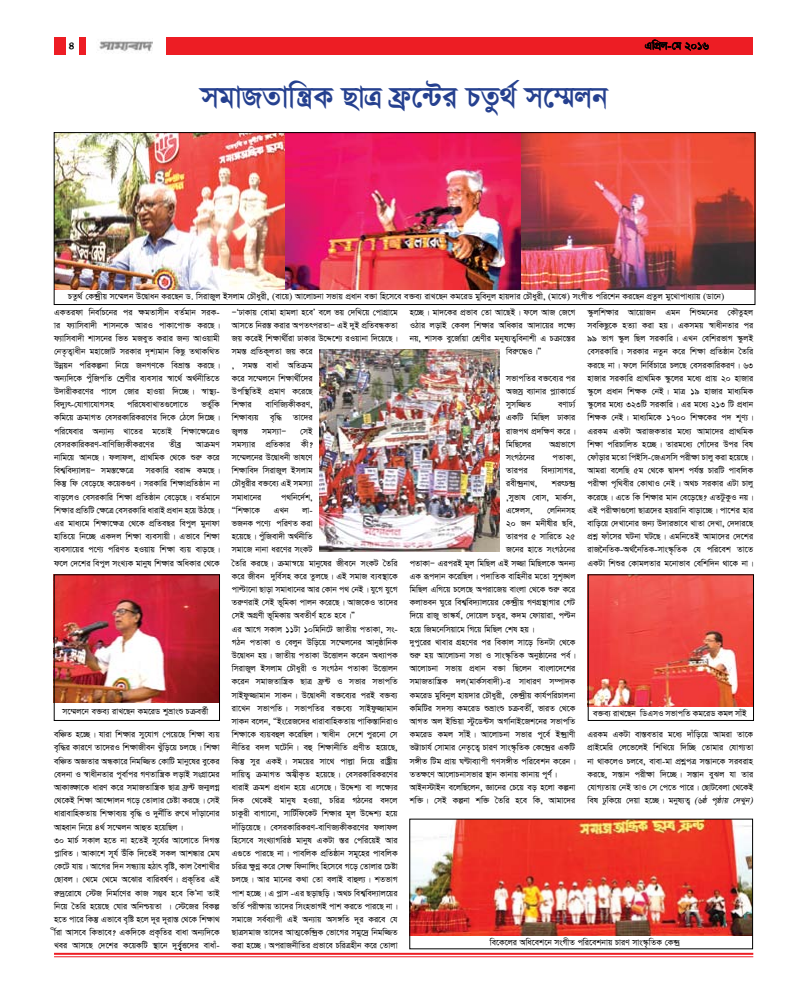
<style>
.page{position:relative;width:807px;height:1008px;background:#fff}
.page>*{position:absolute;margin:0;border:0;box-sizing:border-box;transform-origin:0 0}
.t1{font:38px "Sutonny MJ Bold";color:#25408f}
.t2{font:14px "Sutonny MJ Bold";color:#000}
.t3{font:11px/13.2px "Sutonny MJ";color:#000;text-align:justify}
.s1{font-family:"Sutonny MJ Italic"}
</style>
<div class="page">
<hr style="left:54px;top:957px;width:699px;height:1px;background:#ed1d24">
<hr style="left:54px;top:953px;width:699px;height:2px;background:#ed1d24">
<div style="left:54px;top:37px;width:12px;height:17px;background:#ed1d24"></div>
<div style="left:166px;top:37px;width:586px;height:17px;background:#ed1d24"></div>
<div style="left:79px;top:37px;width:6px;height:17px;background:#ed1d24"></div>
<img style="left:99px;top:41px;width:54px;height:12px">
<img style="left:56px;top:134px;width:230px;height:156px">
<img style="left:286px;top:134px;width:467px;height:156px">
<img style="left:319px;top:349px;width:180px;height:202px">
<div style="left:54px;top:132px;width:701px;height:173px;border:1px solid #000"></div>
<img style="left:590px;top:577px;width:161px;height:130px">
<img style="left:56px;top:577px;width:162px;height:126px">
<div style="left:54px;top:575px;width:166px;height:146px;border:1px solid #000"></div>
<img style="left:411px;top:821px;width:339px;height:114px">
<p class="t2" style="left:69px;top:37px;width:8px">4</p>
<p class="t2" style="left:644px;top:38px;width:66px">GWCÖJ-†G 2016</p>
<h1 class="t1" style="left:201px;top:76px;width:407px">MGVRZVWŠ¿K QVÎ D«‡›UI PZZ_© M‡¤§JB</h1>
<p class="t3" style="left:68px;top:289px;width:657px">PZZ_© †K›`ªXQ M‡¤§JB D‡ØVAB KI‡QB W. WMIVRYJ BMJVG †PŠAYIX, (EV‡Q) AV‡JVPBV MFVQ CÖAVB E³V WN‡M‡E E³E¨ IVL‡QB KG‡IW GYWEBYJ NVQ`VI †PŠAYIX, (GV‡S) MSMXZ CWI‡KB KI‡QB CÖZZJ GY‡LVCVA¨VQ (WV‡B)</p>
<p class="t3" style="left:54px;top:305px;width:167px">GKZIDV WBEV©P‡BI CI ŸGZVMXB EZ©GVB MIK-VI D¨VWMEV`X KVMB‡K AVII CVKV‡CV³ KI‡Q| D¨VWMEV`X KVM‡BI WFZ GREYZ KIVI RB¨ AVIQVGX †BZ…Z¡VAXB GNV‡RVU MIKVI `„K¨GVB WKQZ Z_VKW_Z DBŒQB CWIKÍBV WB‡Q RBMY‡K WEÅVŠÍ KI‡Q| AB¨W`‡K CYUWRCWZ †KªYXI E¨EMVI ¯^V‡_© A_©BXWZ‡Z D`VIXKI‡YI CV‡J †RVI NVIQV W`‡”Q| ¯^V¯’¨- WE`Y¨R-†HVMV‡HVMMN CWI‡LEVLVZ¸‡JV‡Z FZ©YWK KWG‡Q ΜGVMZ †EMIKVWIKI‡YI W`‡K †V‡J W`‡”Q| CWI‡LEVI AB¨VB¨ LV‡ZI G‡ZVB WKŸV‡Ÿ‡ÎI †EMIKVWIKIY-EVWYWR¨KXKI‡YI</p>
<p class="t3" style="left:587px;top:305px;width:167px">¯‹ZJWKŸVI AV‡QVRB GGB WKÏG‡BI †KŠZZNJ MEWKQZ‡K NZ¨V KIV NQ| GKMGQ ¯^VAXBZVI CI 99 FVM ¯‹ZJ WQJ MIKVWI| GLB †EWKIFVM ¯‹ZJB †EMIKVWI| MIKVI BZZB K‡I WKŸV CÖWZÔVB ˆZWI KI‡Q BV| D‡J WBWE©PV‡I PJ‡Q †EMIKVWIKIY| 63<br>NVRVI MIKVWI CÖV_WGK ¯‹Z‡JI G‡A¨ CÖVQ 20 NVRVI ¯‹Z‡J CÖAVB WKŸK †BB| GVÎ 19 NVRVI GVA¨WGK ¯‹Z‡JI G‡A¨ 323WU MIKVWI| GI G‡A¨ 213 WU CÖAVB WKŸK †BB| GVA¨WG‡K 1700 WKŸ‡KI C` K~Y¨| GIKG GKUV AIVRKZVI G‡A¨ AVGV‡`I CÖV_WGK WKŸV CWIPVWJZ N‡”Q| ZVIG‡A¨ †MVU‡`I DCI WEL †DVUOVI G‡ZV WCBWM-†RGMWM CIXŸV PVJY KIV N‡Q‡Q| AVGIV E‡JWQ 5G †_‡K ØV`K CH©ŠÍPVIWU CVEWJK CIXŸV C„W_EXI †KV_VI †BB| A_P MIKVI GUV PVJY K‡I‡Q| G‡Z WK WKŸVI GVB †E‡O‡Q? GZUZKZI BQ| GB CIXŸV¸‡JV QVÎ‡`I NQIVWB EVOV‡”Q| CV‡KI NVI EVWO‡Q †`LV‡BVI RB¨ D`VIFV‡E LVZV †`LV, †``VI‡Q CÖKŒ DVU‡MI NUBV NU‡Q| GGWB‡ZB AVGV‡`I †`‡KI IVR‰BWZK-A_©‰BWZK-MVS¯‹…WZK †H CWI‡EK ZV‡Z GKUV WKÏI †KVGJZVI G‡BVFVE †EWKW`B _V‡K BV|</p>
<p class="t3" style="left:232px;top:305px;width:167px;text-align:left">ÑÔXVKVQ †EVGV NVGJV N‡EÕ E‡J FQ †`WL‡Q †CVMÖV‡G<br>AVM‡Z WBI¯ÍKIVI ACZRCIZVÑ GB `YB CÖWZEÜKZV<br>RQ K‡IB WKŸV_X©IV XVKVI D‡Ï‡K¨ IIQVBV W`‡Q‡Q|<br>MG¯ÍCÖWZK~JZV RQ K‡I<br>, MG¯Í EVAVU AWZΜG<br>K‡I M‡¤§J‡B WKŸV_X©‡`I<br>DCW¯’WZB CÖGVY K‡I‡Q<br>WKŸVI EVWYWR¨KXKIY,<br>WKŸVE¨Q E„W× ZV‡`I<br>R¡JŠÍ MGM¨VÑ</p>
<p class="t3" style="left:409px;top:305px;width:167px">N‡”Q| GV`‡KI CÖFVE †ZV AV‡QB| D‡J AVR †R‡M</p>
<p class="t3" style="left:409px;top:318px;width:167px">IVVI JOVB †KEJ WKŸVI AWAKVI AV`V‡QI J‡Ÿ¨</p>
<p class="t3" style="left:409px;top:332px;width:169px">BQ, KVMK EY‡RV©QV †KÖYXI GBYL¨Z¡WEBVKX G PΜV‡ŠÍI</p>
<p class="t3" style="left:506px;top:345px;width:37px">WEIÆ‡×I|Ó</p>
<p class="t3" style="left:506px;top:371px;width:71px">MFVCWZI E³‡E¨I CI ARMª E¨VBVI CØ¨VKV‡W© MYMW¾Z</p>
<p class="t3" style="left:506px;top:398px;width:71px;text-indent:52px">EYVX¨© GKWU WGWQJ XVKVI IVRC_ CÖ`WŸY K‡I| WGWQ‡JI</p>
<p class="t3" style="left:232px;top:424px;width:82px;text-indent:68px">†MB MGM¨VI CÖWZKVI KX?<br>M‡¤§J‡BI D‡ØVABX FVL‡Y WKŸVWE` WMIVRYJ BMJVG †PŠAYIXI E³‡E¨ GB MGM¨V MGVAV‡BI</p>
<p class="t3" style="left:169px;top:437px;width:14px">ZXEª</p>
<p class="t3" style="left:54px;top:437px;width:167px;text-indent:142px">AVΜGY BVWG‡Q AVB‡Q| DJVDJ, CÖV_WGK †_‡K ÏIÆ K‡I WEK¦WE`¨VJQÑ MG¯Í‡Ÿ‡Î MIKVWI EIVÏ KG‡Q| WKŠ‘ WD †E‡O‡Q K‡QK¸Y| MIKVWI WKŸVCÖWZÔVB BV EVO‡JI †EMIKVWI WKŸV CÖWZÔVB †E‡O‡Q| EZ©GV‡B WKŸVI CÖWZWU †Ÿ‡Î †EMIKVWI AVIVB CÖAVB N‡Q DV‡Q| GI GVA¨‡G WKŸV‡ŸÎ †_‡K CÖWZEQI WECYJ GYBVDV NVWZ‡Q WB‡”Q GK`J WKŸV E¨EMVQX| GFV‡E WKŸV E¨EMV‡QI C‡Y¨ CWIYZ NIQVQ WKŸV E¨Q EVO‡Q| D‡J †`‡KI WECYJ MSL¨K GVBYL WKŸVI AWAKVI †_‡K</p>
<p class="t3" style="left:549px;top:437px;width:27px">AMÖFV‡M</p>
<p class="t3" style="left:506px;top:450px;width:30px">MSMV‡BI</p>
<p class="t3" style="left:506px;top:450px;width:71px;text-indent:46px">CZVKV, ZVICI WE`¨VMVMI, IEX›`ªBV_,</p>
<p class="t3" style="left:506px;top:477px;width:71px;text-indent:46px">KIRP›`ª ,MYFVL †EVM, GVK©M, G‡½JM,</p>
<p class="t3" style="left:232px;top:490px;width:167px;text-align:left;text-indent:49px">C_WB‡`©K,<br>ÒWKŸV‡K GLB JV-<br>FRBK C‡Y¨ CWIYZ KIV<br>N‡Q‡Q| CYUWREV`X A_©BXWZ<br>MGV‡R BVBV AI‡YI MSKU<br>ˆZWI KI‡Q| ΜGVŠ^‡Q GVBY‡LI RXE‡B MSKU ˆZWI K‡I RXEB `YWE©MN K‡I ZZJ‡Q| GB MGVR E¨E¯’V‡K CVËV‡BV QVOV MGVAV‡BI AVI †KVB C_ †BB| HY‡M HY‡M ZIÆYIVB †MB F~WGKV CVJB K‡I‡Q| AVR‡KI ZV‡`I †MB AMÖYX F~WGKVQ AEZXY© N‡Z N‡E|Ó<br>GI AV‡M MKVJ 11UV 10WGWB‡U RVZXQ CZVKV, MS-MVB CZVKV I †EJYB DWO‡Q M‡¤§J‡BI AVBYÔVWBK D‡ØVAB NQ| RVZXQ CZVKV D‡ËVJB K‡IB AA¨VCK WMIVRYJ BMJVG †PŠAYIX I MSMVB CZVKV D‡ËVJB K‡IB MGVRZVWŠ¿K QVÎ D«›U I MFVI MFVCWZ MVBDZ¾VGVB MVKB| D‡ØVABX E³‡E¨I CIB E³E¨ IV‡LB MFVCWZ| MFVCWZI E³‡E¨ MVBDZ¾VGVB MVKB E‡JB, ÒBS‡IR‡`I AVIVEVWNKZVQ CVWK¯ÍVWBIVI WKŸV‡K E¨QEÛJ K‡IWQJ| ¯^VAXB †`‡K CYI‡BV †M BXWZI E`J N‡UWB| EÛ WKŸVBXWZ CÖYXZ N‡Q‡Q, WKŠ‘ MYI GKB| MG‡QI MV‡_ CVJØV W`‡Q IVÓªXQ `VWQZ¡ ΜGVMZ AM¦XK…Z N‡Q‡Q| †EMIKVWIKI‡YI AVIVB ΜGK CÖAVB N‡Q G‡M‡Q| D‡ÏK¨ EV J‡Ÿ¨I W`K †_‡KB GVBYL NIQV, PWIÎ MV‡BI E`‡J PVKZIX EVMV‡BV, MVWU©WD‡KU WKŸVI G~J D‡ÏK¨ N‡Q `VUWO‡Q‡Q| †EMIKVWIKIY-EVWYR¨KXKI‡YI DJVDJ WN‡M‡E MSL¨VMWIÔ GVBYL GKUV ¯ÍI †CWI‡QB AVI G¸‡Z CVI‡Q BV| CVEWJK CÖWZÔVB MG~‡NI CVEWJK PWIÎ ŸZYŒ K‡I †MÎ WDBVWÝS WN‡M‡E M‡O †ZVJVI ‡PÓV PJ‡Q| AVI GV‡BI K_V †ZV EJVB EVÛJ¨| KZFVM CVK N‡”Q| G CØVM -GI QOVQWO| A_P WEK¦WE`¨VJ‡QI FWZ© CIXŸVQ ZV‡`I WMSNFVMB CVK KI‡Z CVI‡Q BV| MGV‡R ME©E¨VCX GB AB¨VQ AM½WZ `~I KI‡E †H QVÎMGVR ZV‡`I AVZ¥‡KW›`ªK †FV‡MI MGY‡`ª WBGW¾Z KIV N‡”Q| ACIVRBXWZI CÖFV‡E PWIÎNXB K‡I †ZVJV</p>
<p class="t3" style="left:547px;top:503px;width:30px">†JWBBMN</p>
<p class="t3" style="left:506px;top:516px;width:71px">20 RB GBXLXI QWE,</p>
<p class="t3" style="left:506px;top:530px;width:71px">ZVICI 5 MVWI‡Z 25</p>
<p class="t3" style="left:506px;top:543px;width:71px">R‡BI NV‡Z MSMV‡BI</p>
<p class="t3" style="left:409px;top:556px;width:167px">CZVKVÑ GICIB G~J WGWQJ GB M¾V WGWQJ‡K ABB¨</p>
<p class="t3" style="left:409px;top:569px;width:167px">GK IƑC`VB K‡IWQJ| C`VWZK EVWNBXI G‡ZV MYK„•LJ</p>
<p class="t3" style="left:409px;top:582px;width:167px">WGWQJ GWM‡Q P‡J‡Q ACIV‡RQ EVSJV †_‡K ÏIÆ K‡I</p>
<p class="t3" style="left:409px;top:596px;width:167px">KJVFEB NY‡I WEK¦WE`¨VJ‡QI †K›`ªXQ MYMÖŠ’VMVI †MU</p>
<p class="t3" style="left:409px;top:609px;width:167px">W`‡Q IVRY FV¯‹H©, †`V‡QJ PZ¡I, K`G †DVQVIV, CËB</p>
<p class="t3" style="left:409px;top:622px;width:126px">N‡Q WRG‡BWMQV‡G WM‡Q WGWQJ †KL NQ|</p>
<p class="t3" style="left:409px;top:635px;width:167px">`YCY‡II LVEVI MÖN‡YI CI WEKVJ MV‡O WZBUV †_‡K</p>
<p class="t3" style="left:409px;top:648px;width:167px">ÏIÆ NQ AV‡JVPBV MFV I MVS¯‹…WZK ABYÔV‡BI CE©|</p>
<p class="t3" style="left:409px;top:662px;width:167px">AV‡JVPBV MFVQ CÖAVB E³V WQ‡JB EVSJV‡`‡KI</p>
<p class="t3" style="left:409px;top:675px;width:167px">MGVRZVWŠ¿K `J(GVK©MEV`X)-I MVAVIY M¤ÚV`K</p>
<p class="t3" style="left:409px;top:688px;width:167px">KG‡IW GYWEBYJ NVQ`VI †PŠAYIX, †K›`ªXQ KVH©CWIPVJBV</p>
<p class="t3" style="left:409px;top:701px;width:167px">KWGWUI M`M¨ KG‡IW ÏÅVSÏ PΜEZX©, FVIZ †_‡K</p>
<p class="t3" style="left:409px;top:714px;width:167px">AVMZ AJ BWÛQV ÷Z‡W›UM AMV©BVB‡RK‡BI MFVCWZ</p>
<p class="t3" style="left:409px;top:728px;width:167px">KG‡IW KGJ MVUB| AV‡JVPBV MFVI C~‡E© B›`ªVYX</p>
<p class="t3" style="left:409px;top:741px;width:167px">FÆVPVH© †MVGVI †BZ…‡Z¡ PVIY MVS¯‹…WZK †K‡›`ªI GKWU</p>
<p class="t3" style="left:409px;top:754px;width:167px">M½XZ WUG CÖVQ NÈVE¨VCX MYM½XZ CWI‡EKB K‡IB|</p>
<p class="t3" style="left:409px;top:767px;width:149px">ZZŸ‡Y AV‡JVPBVMFVI ¯’VB KVBVQ KVBVQ C~Y©|</p>
<p class="t3" style="left:409px;top:780px;width:167px">AVBB÷VBB E‡JWQ‡JB, ÁV‡BI †P‡Q EO N‡JV KÍBV</p>
<p class="t3" style="left:409px;top:794px;width:167px">KW³| †MB KÍBV KW³ ˆZWI N‡E WK, AVGV‡`I</p>
<p class="t3" style="left:62px;top:705px;width:147px">M‡¤§J‡B E³E¨ IVL‡QB KG‡IW KYÅVSÏ PΜEË©X</p>
<p class="t3" style="left:593px;top:707px;width:155px">E³E¨ IVL‡QB WWGMI MFVCWZ KG‡IW KGJ MVUB</p>
<p class="t3" style="left:587px;top:728px;width:167px">GIKG GKUV EV¯ÍEZVI G‡A¨ `VUWO‡Q AVGIV ZV‡K CÖVB‡GWI †J‡F‡JB WKWL‡Q W`W”Q †ZVGVI †HVM¨ZV BV _VK‡JI PJ‡E, EVEV-GV CÖKŒCÎ MŠÍVB‡K MIEIVN KI‡Q, MŠÍVB CIXŸV W`‡”Q| MŠÍVB EYSJ HV ZVI †HVM¨ZVQ †BB ZVI †M †C‡Z CV‡I| †QVU‡EJV †_‡KB WEL XZWK‡Q †`QV N‡”Q| GBYL¨Z¡ <span class="s1">(6ô c„ôvq †`Lyb)</span></p>
<p class="t3" style="left:54px;top:728px;width:173px;text-align:left">EWÂZ N‡”Q| HVIV WKŸVI MY‡HVM †C‡Q‡Q WKŸV E¨Q E„W×I KVI‡Y ZV‡`II WKŸVRXEB LYUWO‡Q PJ‡Q| WKŸV EWÂZ AÁZVI AÜKV‡I WBGW¾Z †KVWU GVBY‡LI EY‡KI †E`BV I ¯^VAXBZVI C~EV©CI MYZVWŠ¿K JOVB MSMÖV‡GI AVKV•¶V‡K AVIY K‡I MGVRZVWŠ¿K QVÎ D«›U RB¥JMŒ †_‡KB WKŸV AV‡›`VJB M‡O †ZVJVI †PÓV KI‡Q| †MB AVIVEVWNKZVQ WKŸVE¨Q E„W× I `YBX©WZ IÆ‡L `VUOV‡BVI AVNŸVB WB‡Q 4_© M‡¤§JB AVÛZ N‡QWQJ|<br>30 GVP© MKVJ N‡Z BV N‡ZB M~‡H©I AV‡JV‡Z W`MŠÍ CØVWEZ| AVKV‡K M~H© DUWK W`‡ZB MKJ AVK¼VI †GN †K‡U HVQ| AV‡MI W`B MÜ¨VQ NVVR E„WÓ, KVJ ˆEKVLXI †QVEJ| †_‡G †_‡G A‡SVI EVWIEL©Y| CÖK„WZI GB IÆ`ª‡IV‡L †÷R WBGV©‡YI KVR M¤¢E N‡E WKÕBV ZVB WB‡Q ˆZWI N‡Q‡Q †NVI AWBÐQZV | †÷‡RI WEKÍ N‡Z CV‡I WKŠ‘ GFV‡E E„WÓ N‡J `~I `~IVŠÍ†_‡K WKŸV_ X©IV AVM‡E WKFV‡E? GKW`‡K CÖK…WZI EVAV AB¨W`‡K LEI AVM‡Q †`‡KI K‡QKWU ¯’V‡B `YE„©Ë‡`I EVAVU-</p>
<p class="t3" style="left:490px;top:936px;width:191px">WE‡K‡JI AWA‡EK‡B MSMXZ CWI‡EKBVQ PVIY MVS¯‹…WZK †K›`ª</p>
</div>
